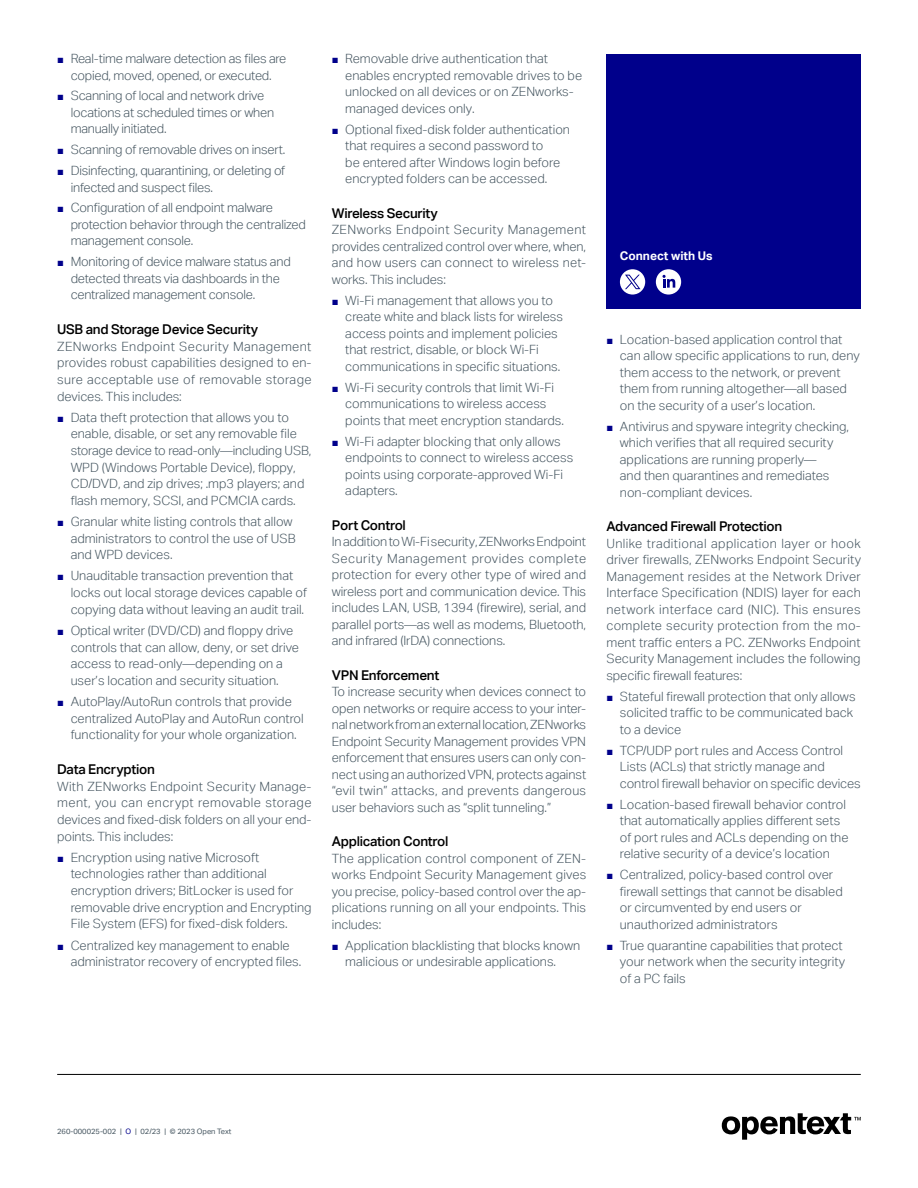
<style>
.page{position:relative;width:918px;height:1188px;background:#fff}
.page>*{position:absolute;margin:0;border:0;box-sizing:border-box;transform-origin:0 0}
.t1{font:500 13.5px "Aktiv Grotesk";letter-spacing:-.02em;color:#000}
.t2{font:300 12.75px/16.5px "Aktiv Grotesk";color:#455560}
.t3{font:700 12px "Aktiv Grotesk";color:#fff}
.t4{font:7.5px "Aktiv Grotesk";color:#455560}
.s1{font-family:"Arial";font-weight:400;font-size:11.25px;color:#00008b}
.s2{color:#00008b}
</style>
<div class="page">
<hr style="left:57px;top:1074px;width:804px;height:1px;background:#000">
<div style="left:606px;top:54px;width:255px;height:254px;background:#00008b"></div>
<svg style="left:620px;top:269px;width:25px;height:26px"></svg>
<svg style="left:625px;top:275px;width:16px;height:14px"></svg>
<div style="left:656px;top:269px;width:25px;height:26px;background:#fff;border-radius:50%"></div>
<svg style="left:663px;top:275px;width:12px;height:13px"></svg>
<svg style="left:722px;top:1113px;width:139px;height:27px"></svg>
<p class="t2" style="left:57px;top:50px;width:231px;text-align:center"><span class="s1">■</span> Real-time malware detection as files are copied, moved, opened, or executed.</p>
<p class="t2" style="left:71px;top:88px;width:205px;text-indent:-14px"><span class="s1">■</span> Scanning of local and network drive locations at scheduled times or when manually initiated.</p>
<p class="t2" style="left:57px;top:141px;width:230px"><span class="s1">■</span> Scanning of removable drives on insert.</p>
<p class="t2" style="left:71px;top:162px;width:216px;text-indent:-14px"><span class="s1">■</span> Disinfecting, quarantining, or deleting of infected and suspect files.</p>
<p class="t2" style="left:71px;top:200px;width:237px;text-indent:-14px"><span class="s1">■</span> Configuration of all endpoint malware protection behavior through the centralized management console.</p>
<p class="t2" style="left:71px;top:254px;width:222px;text-indent:-14px"><span class="s1">■</span> Monitoring of device malware status and detected threats via dashboards in the centralized management console.</p>
<p class="t1" style="left:57px;top:321px;width:202px">USB and Storage Device Security</p>
<p class="t2" style="left:57px;top:338px;width:256px;text-align:justify">ZENworks Endpoint Security Management provides robust capabilities designed to en&shy;sure acceptable use of removable storage devices. This includes:</p>
<p class="t2" style="left:71px;top:409px;width:242px;text-indent:-14px"><span class="s1">■</span> Data theft protection that allows you to enable, disable, or set any removable file storage device to read-only—including USB, WPD (Windows Portable Device), floppy, CD/DVD, and zip drives; .mp3 players; and flash memory, SCSI, and PCMCIA cards.</p>
<p class="t2" style="left:71px;top:513px;width:226px;text-indent:-14px"><span class="s1">■</span> Granular white listing controls that allow administrators to control the use of USB and WPD devices.</p>
<p class="t2" style="left:71px;top:568px;width:238px;text-indent:-14px"><span class="s1">■</span> Unauditable transaction prevention that locks out local storage devices capable of copying data without leaving an audit trail.</p>
<p class="t2" style="left:71px;top:622px;width:230px;text-indent:-14px"><span class="s1">■</span> Optical writer (DVD/CD) and floppy drive controls that can allow, deny, or set drive access to read-only—depending on a user’s location and security situation.</p>
<p class="t2" style="left:71px;top:693px;width:235px;text-indent:-14px"><span class="s1">■</span> AutoPlay/AutoRun controls that provide centralized AutoPlay and AutoRun control functionality for your whole organization.</p>
<p class="t1" style="left:57px;top:761px;width:99px">Data Encryption</p>
<p class="t2" style="left:57px;top:778px;width:256px;text-align:justify">With ZENworks Endpoint Security Manage&shy;ment, you can encrypt removable storage devices and fixed-disk folders on all your end&shy;points. This includes:</p>
<p class="t2" style="left:71px;top:849px;width:242px;text-indent:-14px"><span class="s1">■</span> Encryption using native Microsoft technologies rather than additional encryption drivers; BitLocker is used for removable drive encryption and Encrypting File System (EFS) for fixed-disk folders.</p>
<p class="t2" style="left:71px;top:937px;width:232px;text-indent:-14px"><span class="s1">■</span> Centralized key management to enable administrator recovery of encrypted files.</p>
<p class="t2" style="left:345px;top:50px;width:238px;text-indent:-14px"><span class="s1">■</span> Removable drive authentication that enables encrypted removable drives to be unlocked on all devices or on ZENworks&shy;managed devices only.</p>
<p class="t2" style="left:345px;top:121px;width:226px;text-indent:-14px"><span class="s1">■</span> Optional fixed-disk folder authentication that requires a second password to<br>be entered after Windows login before encrypted folders can be accessed.</p>
<p class="t1" style="left:332px;top:205px;width:108px">Wireless Security</p>
<p class="t2" style="left:332px;top:221px;width:256px;text-align:justify">ZENworks Endpoint Security Management provides centralized control over where, when, and how users can connect to wireless net&shy;works. This includes:</p>
<p class="t2" style="left:345px;top:292px;width:219px;text-indent:-14px"><span class="s1">■</span> Wi-Fi management that allows you to create white and black lists for wireless access points and implement policies that restrict, disable, or block Wi-Fi communications in specific situations.</p>
<p class="t2" style="left:345px;top:379px;width:220px;text-indent:-14px"><span class="s1">■</span> Wi-Fi security controls that limit Wi-Fi communications to wireless access points that meet encryption standards.</p>
<p class="t2" style="left:345px;top:433px;width:229px;text-indent:-14px"><span class="s1">■</span> Wi-Fi adapter blocking that only allows endpoints to connect to wireless access points using corporate-approved Wi-Fi adapters.</p>
<p class="t1" style="left:332px;top:517px;width:76px">Port Control</p>
<p class="t2" style="left:332px;top:533px;width:256px;text-align:justify">In addition to Wi-Fi security, ZENworks Endpoint Security Management provides complete protection for every other type of wired and wireless port and communication device. This includes LAN, USB, 1394 (firewire), serial, and parallel ports—as well as modems, Bluetooth, and infrared (IrDA) connections.</p>
<p class="t1" style="left:332px;top:667px;width:109px">VPN Enforcement</p>
<p class="t2" style="left:332px;top:683px;width:256px;text-align:justify">To increase security when devices connect to open networks or require access to your inter&shy;nal network from an external location, ZENworks Endpoint Security Management provides VPN enforcement that ensures users can only con&shy;nect using an authorized VPN, protects against “evil twin” attacks, and prevents dangerous user behaviors such as “split tunneling.”</p>
<p class="t1" style="left:332px;top:833px;width:118px">Application Control</p>
<p class="t2" style="left:332px;top:850px;width:256px;text-align:justify">The application control component of ZEN&shy;works Endpoint Security Management gives you precise, policy-based control over the ap&shy;plications running on all your endpoints. This includes:</p>
<p class="t2" style="left:345px;top:937px;width:236px;text-indent:-14px"><span class="s1">■</span> Application blacklisting that blocks known malicious or undesirable applications.</p>
<p class="t3" style="left:620px;top:248px;width:94px">Connect with Us</p>
<p class="t2" style="left:620px;top:331px;width:241px;text-indent:-14px"><span class="s1">■</span> Location-based application control that can allow specific applications to run, deny them access to the network, or prevent them from running altogether—all based on the security of a user’s location.</p>
<p class="t2" style="left:620px;top:418px;width:231px;text-indent:-14px"><span class="s1">■</span> Antivirus and spyware integrity checking, which verifies that all required security applications are running properly—<br>and then quarantines and remediates non-compliant devices.</p>
<p class="t1" style="left:606px;top:518px;width:177px">Advanced Firewall Protection</p>
<p class="t2" style="left:606px;top:535px;width:256px;text-align:justify">Unlike traditional application layer or hook driver firewalls, ZENworks Endpoint Security Management resides at the Network Driver Interface Specification (NDIS) layer for each network interface card (NIC). This ensures complete security protection from the mo&shy;ment traffic enters a PC. ZENworks Endpoint Security Management includes the following specific firewall features:</p>
<p class="t2" style="left:620px;top:688px;width:237px;text-indent:-14px"><span class="s1">■</span> Stateful firewall protection that only allows solicited traffic to be communicated back to a device</p>
<p class="t2" style="left:620px;top:742px;width:242px;text-indent:-14px"><span class="s1">■</span> TCP/UDP port rules and Access Control<br>Lists (ACLs) that strictly manage and control firewall behavior on specific devices</p>
<p class="t2" style="left:620px;top:796px;width:230px;text-indent:-14px"><span class="s1">■</span> Location-based firewall behavior control that automatically applies different sets of port rules and ACLs depending on the relative security of a device’s location</p>
<p class="t2" style="left:620px;top:866px;width:224px;text-indent:-14px"><span class="s1">■</span> Centralized, policy-based control over firewall settings that cannot be disabled or circumvented by end users or unauthorized administrators</p>
<p class="t2" style="left:620px;top:937px;width:227px;text-indent:-14px"><span class="s1">■</span> True quarantine capabilities that protect your network when the security integrity of a PC fails</p>
<p class="t4" style="left:57px;top:1127px;width:176px">260-000025-002 | <span class="s2">O</span> | 02/23 | © 2023 Open Text</p>
</div>
